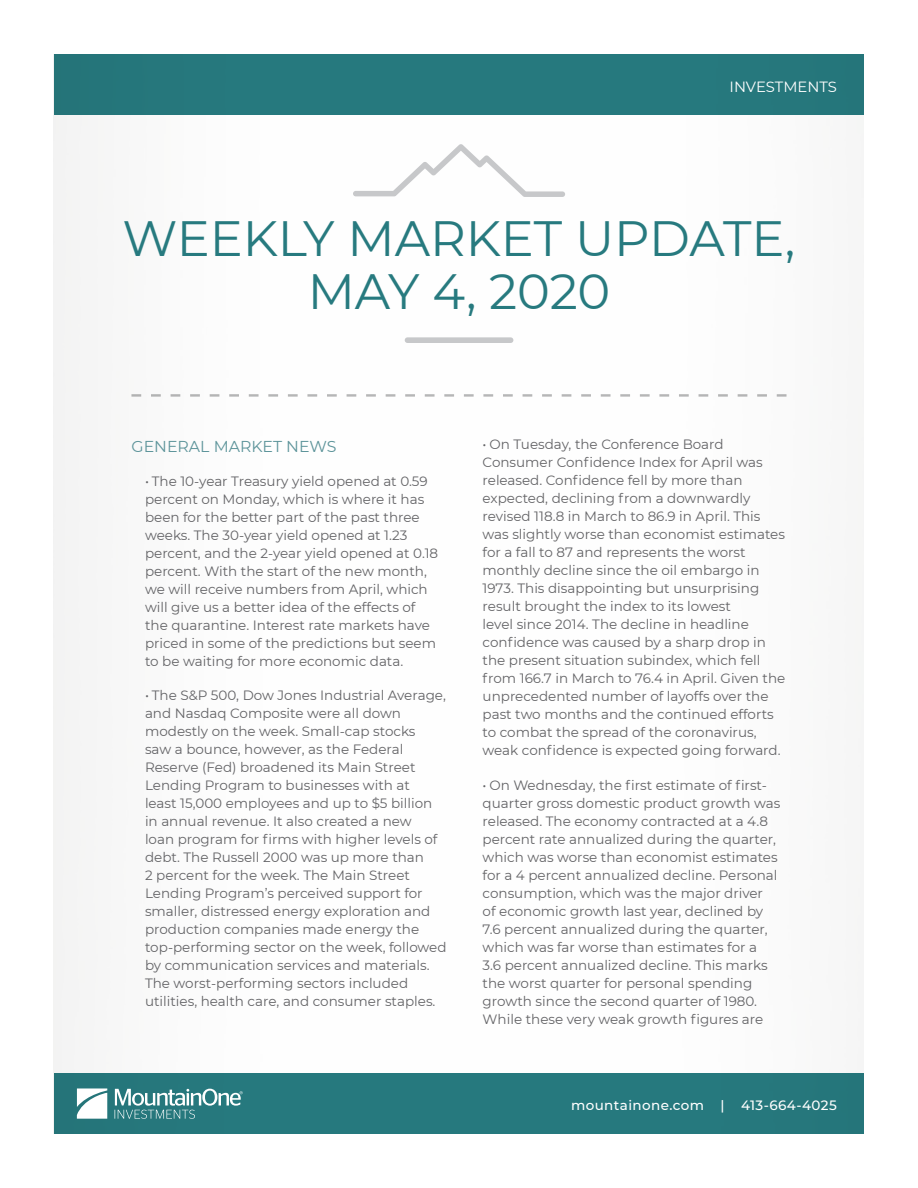
<style>
.page{position:relative;width:918px;height:1188px;background:#fff}
.page>*{position:absolute;margin:0;border:0;box-sizing:border-box;transform-origin:0 0}
.t1{font:49.5px/52.5px "Montserrat";color:#277a7f;text-align:center}
.Bullets_2{font:15.75px "Montserrat";color:#5d949a}
.t2{font:14.85px "Montserrat";color:#fff}
.t3{font:13.5px/18px "Montserrat";color:#636366}
.t4{font:500 13.5px "Montserrat";letter-spacing:.03em;color:#fff}
</style>
<div class="page">
<div style="left:54px;top:1073px;width:810px;height:61px;background:#277a7f"></div>
<div style="left:54px;top:54px;width:810px;height:61px;background:#277a7f"></div>
<svg style="left:77px;top:1088px;width:30px;height:31px"></svg>
<svg style="left:115px;top:1089px;width:128px;height:30px"></svg>
<svg style="left:353px;top:144px;width:212px;height:53px"></svg>
<div style="left:405px;top:337px;width:108px;height:6px;background:#c7c8ca;border-radius:3px"></div>
<svg style="left:131px;top:394px;width:656px;height:3px"></svg>
<p class="t2" style="left:730px;top:76px;width:109px">INVESTMENTS</p>
<p class="t1" style="left:123px;top:211px;width:674px">WEEKLY MARKET UPDATE,<br>MAY 4, 2020</p>
<p class="Bullets_2" style="left:132px;top:435px;width:206px">GENERAL MARKET NEWS</p>
<p class="t3" style="left:145px;top:471px;width:295px">• The 10-year Treasury yield opened at 0.59 percent on Monday, which is where it has been for the better part of the past three weeks. The 30-year yield opened at 1.23 percent, and the 2-year yield opened at 0.18 percent. With the start of the new month, we will receive numbers from April, which will give us a better idea of the effects of the quarantine. Interest rate markets have priced in some of the predictions but seem to be waiting for more economic data.</p>
<p class="t3" style="left:145px;top:686px;width:303px">• The S&amp;P 500, Dow Jones Industrial Average, and Nasdaq Composite were all down modestly on the week. Small-cap stocks<br>saw a bounce, however, as the Federal Reserve (Fed) broadened its Main Street Lending Program to businesses with at<br>least 15,000 employees and up to $5 billion in annual revenue. It also created a new<br>loan program for firms with higher levels of debt. The Russell 2000 was up more than<br>2 percent for the week. The Main Street Lending Program’s perceived support for smaller, distressed energy exploration and production companies made energy the top-performing sector on the week, followed by communication services and materials.<br>The worst-performing sectors included utilities, health care, and consumer staples.</p>
<p class="t3" style="left:483px;top:435px;width:304px">• On Tuesday, the Conference Board Consumer Confidence Index for April was released. Confidence fell by more than expected, declining from a downwardly revised 118.8 in March to 86.9 in April. This was slightly worse than economist estimates for a fall to 87 and represents the worst monthly decline since the oil embargo in 1973. This disappointing but unsurprising result brought the index to its lowest<br>level since 2014. The decline in headline confidence was caused by a sharp drop in the present situation subindex, which fell from 166.7 in March to 76.4 in April. Given the unprecedented number of layoffs over the past two months and the continued efforts to combat the spread of the coronavirus, weak confidence is expected going forward.</p>
<p class="t3" style="left:483px;top:775px;width:299px">• On Wednesday, the first estimate of first&shy;quarter gross domestic product growth was released. The economy contracted at a 4.8 percent rate annualized during the quarter, which was worse than economist estimates for a 4 percent annualized decline. Personal consumption, which was the major driver<br>of economic growth last year, declined by 7.6 percent annualized during the quarter, which was far worse than estimates for a<br>3.6 percent annualized decline. This marks the worst quarter for personal spending growth since the second quarter of 1980.<br>While these very weak growth figures are</p>
<p class="t4" style="left:571px;top:1096px;width:267px">mountainone.com | 413-664-4025</p>
</div>
